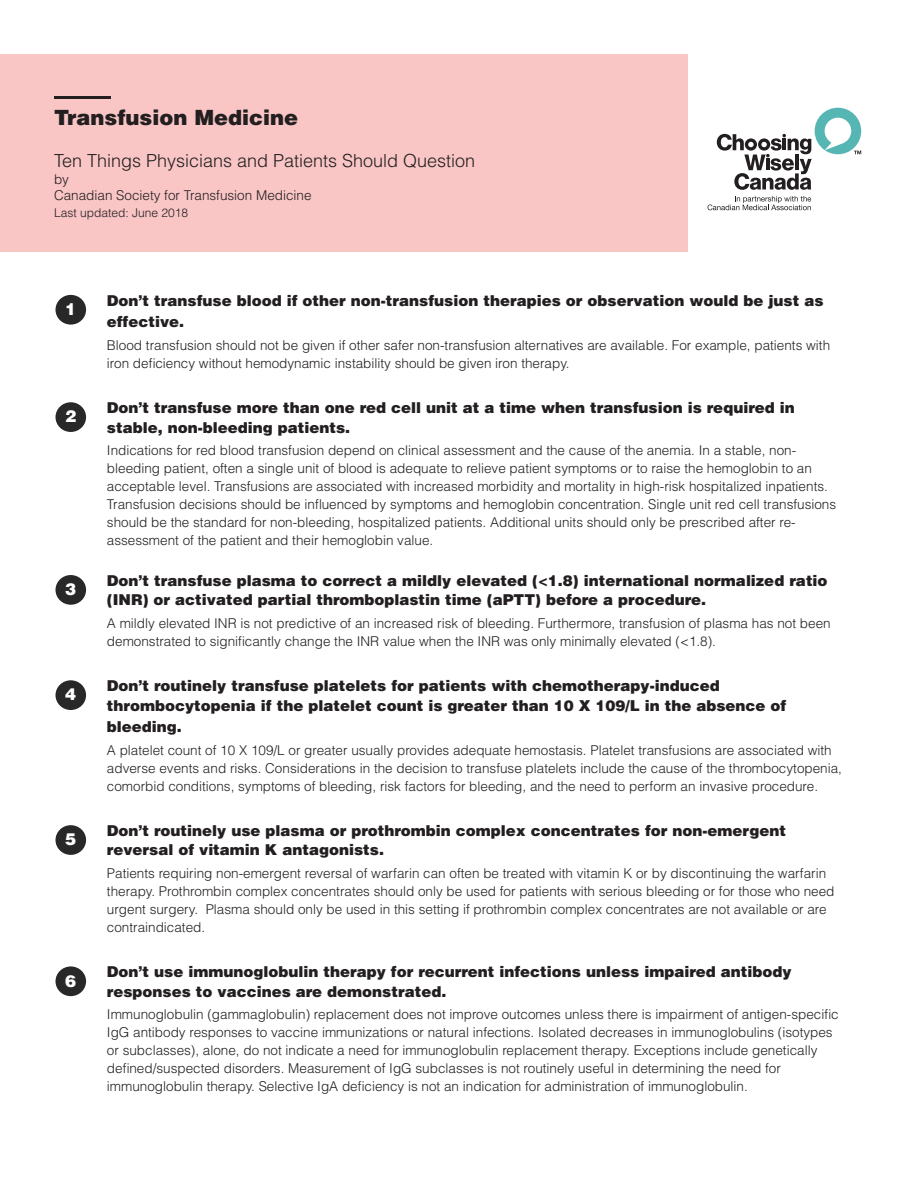
<style>
.page{position:relative;width:918px;height:1188px;background:#fff}
.page>*{position:absolute;margin:0;border:0;box-sizing:border-box;transform-origin:0 0}
.t1{font:900 21px "Helvetica LT Std";color:#231f20}
.t2{font:300 18px "Helvetica LT Std";color:#231f20}
.t3{font:900 16.5px "Helvetica LT Std";color:#fff}
.Rationale_desc_blue{font:900 15px/19.5px "Helvetica LT Std";color:#231f20}
.Rationale_desc_blue-2{font:300 13.5px/18px "Helvetica LT Std";color:#231f20}
.t4{font:300 12px "Helvetica LT Std";color:#231f20}
</style>
<div class="page">
<svg style="left:717px;top:108px;width:144px;height:82px"></svg>
<svg style="left:708px;top:196px;width:103px;height:14px"></svg>
<div style="left:0;top:54px;width:688px;height:198px;background:#f9c5c5"></div>
<hr style="left:54px;top:97px;width:57px;height:2px;background:#231f20">
<div style="left:56px;top:295px;width:30px;height:30px;background:#282828;border-radius:50%"></div>
<div style="left:56px;top:402px;width:30px;height:30px;background:#282828;border-radius:50%"></div>
<div style="left:56px;top:575px;width:30px;height:30px;background:#282828;border-radius:50%"></div>
<div style="left:56px;top:680px;width:30px;height:30px;background:#282828;border-radius:50%"></div>
<div style="left:56px;top:825px;width:30px;height:30px;background:#282828;border-radius:50%"></div>
<div style="left:56px;top:966px;width:30px;height:30px;background:#282828;border-radius:50%"></div>
<p class="t1" style="left:54px;top:104px;width:246px">Transfusion Medicine</p>
<p class="t2" style="left:54px;top:150px;width:423px">Ten Things Physicians and Patients Should Question</p>
<p class="Rationale_desc_blue-2" style="left:54px;top:170px;width:16px">by</p>
<p class="Rationale_desc_blue-2" style="left:54px;top:187px;width:259px">Canadian Society for Transfusion Medicine</p>
<p class="t4" style="left:54px;top:205px;width:136px">Last updated: June 2018</p>
<p class="t3" style="left:65px;top:298px;width:13px">1</p>
<p class="Rationale_desc_blue" style="left:107px;top:289px;width:718px;line-height:21.6px">Don’t transfuse blood if other non-transfusion therapies or observation would be just as effective.</p>
<p class="Rationale_desc_blue-2" style="left:107px;top:336px;width:725px">Blood transfusion should not be given if other safer non-transfusion alternatives are available. For example, patients with iron deficiency without hemodynamic instability should be given iron therapy.</p>
<p class="t3" style="left:65px;top:406px;width:13px">2</p>
<p class="Rationale_desc_blue" style="left:107px;top:398px;width:689px">Don’t transfuse more than one red cell unit at a time when transfusion is required in stable, non-bleeding patients.</p>
<p class="Rationale_desc_blue-2" style="left:107px;top:441px;width:731px">Indications for red blood transfusion depend on clinical assessment and the cause of the anemia. In a stable, non&shy;bleeding patient, often a single unit of blood is adequate to relieve patient symptoms or to raise the hemoglobin to an acceptable level. Transfusions are associated with increased morbidity and mortality in high-risk hospitalized inpatients.<br>Transfusion decisions should be influenced by symptoms and hemoglobin concentration. Single unit red cell transfusions should be the standard for non-bleeding, hospitalized patients. Additional units should only be prescribed after re&shy;assessment of the patient and their hemoglobin value.</p>
<p class="t3" style="left:65px;top:578px;width:13px">3</p>
<p class="Rationale_desc_blue" style="left:107px;top:570px;width:722px">Don’t transfuse plasma to correct a mildly elevated (&lt;1.8) international normalized ratio (INR) or activated partial thromboplastin time (aPTT) before a procedure.</p>
<p class="Rationale_desc_blue-2" style="left:107px;top:614px;width:725px">A mildly elevated INR is not predictive of an increased risk of bleeding. Furthermore, transfusion of plasma has not been demonstrated to significantly change the INR value when the INR was only minimally elevated (&lt;1.8).</p>
<p class="t3" style="left:65px;top:684px;width:13px">4</p>
<p class="Rationale_desc_blue" style="left:107px;top:676px;width:681px">Don’t routinely transfuse platelets for patients with chemotherapy-induced thrombocytopenia if the platelet count is greater than 10 X 109/L in the absence of</p>
<p class="Rationale_desc_blue" style="left:107px;top:717px;width:77px">bleeding.</p>
<p class="Rationale_desc_blue-2" style="left:107px;top:741px;width:737px">A platelet count of 10 X 109/L or greater usually provides adequate hemostasis. Platelet transfusions are associated with adverse events and risks. Considerations in the decision to transfuse platelets include the cause of the thrombocytopenia, comorbid conditions, symptoms of bleeding, risk factors for bleeding, and the need to perform an invasive procedure.</p>
<p class="t3" style="left:65px;top:829px;width:13px">5</p>
<p class="Rationale_desc_blue" style="left:107px;top:820px;width:681px">Don’t routinely use plasma or prothrombin complex concentrates for non-emergent reversal of vitamin K antagonists.</p>
<p class="Rationale_desc_blue-2" style="left:107px;top:864px;width:729px">Patients requiring non-emergent reversal of warfarin can often be treated with vitamin K or by discontinuing the warfarin therapy. Prothrombin complex concentrates should only be used for patients with serious bleeding or for those who need urgent surgery. Plasma should only be used in this setting if prothrombin complex concentrates are not available or are contraindicated.</p>
<p class="t3" style="left:65px;top:970px;width:13px">6</p>
<p class="Rationale_desc_blue" style="left:107px;top:962px;width:686px">Don’t use immunoglobulin therapy for recurrent infections unless impaired antibody responses to vaccines are demonstrated.</p>
<p class="Rationale_desc_blue-2" style="left:107px;top:1005px;width:733px">Immunoglobulin (gammaglobulin) replacement does not improve outcomes unless there is impairment of antigen-specific IgG antibody responses to vaccine immunizations or natural infections. Isolated decreases in immunoglobulins (isotypes or subclasses), alone, do not indicate a need for immunoglobulin replacement therapy. Exceptions include genetically defined/suspected disorders. Measurement of IgG subclasses is not routinely useful in determining the need for immunoglobulin therapy. Selective IgA deficiency is not an indication for administration of immunoglobulin.</p>
</div>
